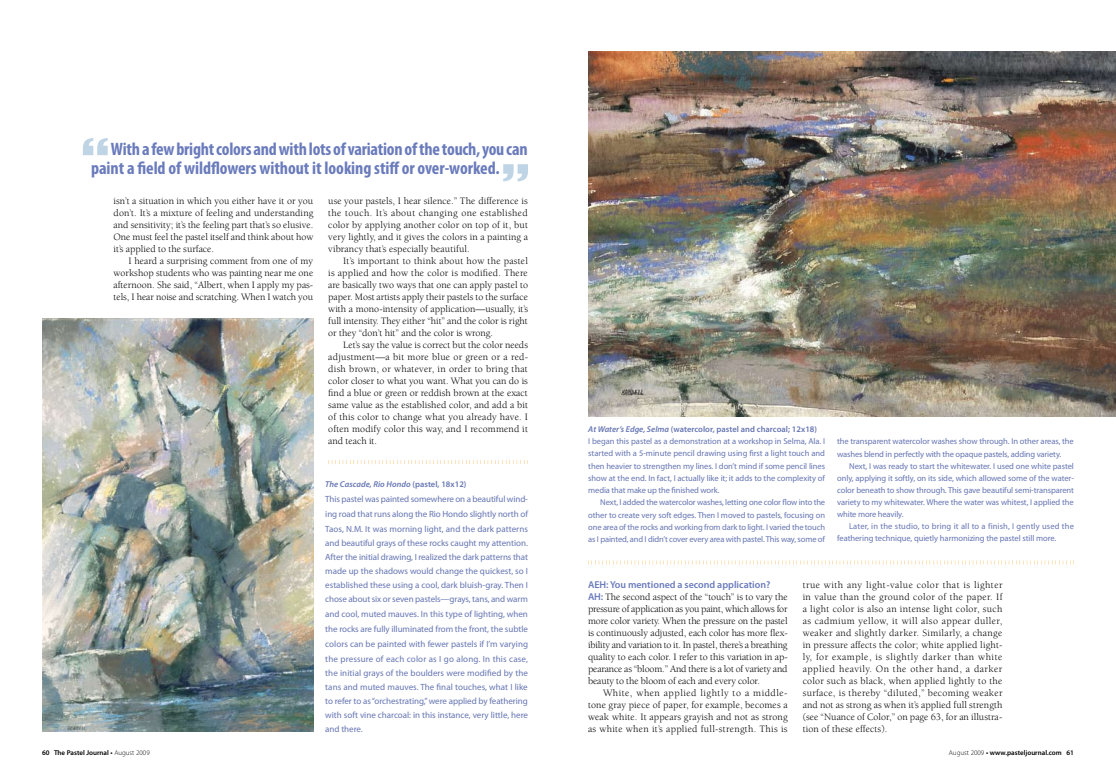
<style>
.page{position:relative;width:1116px;height:774px;background:#fff}
.page>*{position:absolute;margin:0;border:0;box-sizing:border-box;transform-origin:0 0}
.t1{font:700 condensed 18px/19px "Myriad Pro";letter-spacing:-.01em;color:#6a7bbc}
.t2{font:10px/12px "Berkeley Std";color:#000;text-align:justify}
.t3{font:600 10px "Myriad Pro";color:#6a7bbc}
.t4{font:9px/14px "Myriad Pro";color:#6575b3;text-align:justify}
.t5{font:8.5px/12.1px "Myriad Pro";letter-spacing:-.01em;color:#6575b3}
.t6{font:italic 600 8.5px "Myriad Pro";letter-spacing:.005em;color:#6575b3}
.t7{font:600 7px "Myriad Pro";color:#000}
.s1{font-weight:300}
.s2{font-style:normal}
.s3{font-weight:600;font-style:italic}
.s4{font-weight:600}
.s5{font-family:"Myriad Pro";font-weight:600;color:#6a7bbc}
</style>
<div class="page">
<img style="left:588px;top:51px;width:528px;height:366px">
<img style="left:42px;top:318px;width:271px;height:414px">
<svg style="left:83px;top:138px;width:25px;height:17px"></svg>
<svg style="left:503px;top:164px;width:25px;height:17px"></svg>
<svg style="left:328px;top:460px;width:200px;height:4px"></svg>
<svg style="left:588px;top:561px;width:486px;height:4px"></svg>
<h1 class="t1" style="left:91px;top:139px;width:438px;text-indent:20px">With a few bright colors and with lots of variation of the touch, you can paint a field of wildflowers without it looking stiff or over-worked.</h1>
<p class="t2" style="left:114px;top:195px;width:201px">isn’t a situation in which you either have it or you don’t. It’s a mixture of feeling and understanding and sensitivity; it’s the feeling part that’s so elusive.<br>One must feel the pastel itself and think about how it’s applied to the surface.</p>
<p class="t2" style="left:114px;top:255px;width:201px;text-indent:15px">I heard a surprising comment from one of my workshop students who was painting near me one afternoon. She said, “Albert, when I apply my pas&shy;tels, I hear noise and scratching. When I watch you</p>
<p class="t2" style="left:328px;top:195px;width:201px">use your pastels, I hear silence.” The difference is the touch. It’s about changing one established color by applying another color on top of it, but very lightly, and it gives the colors in a painting a vibrancy that’s especially beautiful.</p>
<p class="t2" style="left:328px;top:255px;width:201px;text-indent:15px">It’s important to think about how the pastel is applied and how the color is modified. There are basically two ways that one can apply pastel to paper. Most artists apply their pastels to the surface with a mono-intensity of application—usually, it’s full intensity. They either “hit” and the color is right or they “don’t hit” and the color is wrong.</p>
<p class="t2" style="left:328px;top:339px;width:201px;text-indent:15px">Let’s say the value is correct but the color needs adjustment—a bit more blue or green or a red&shy;dish brown, or whatever, in order to bring that color closer to what you want. What you can do is find a blue or green or reddish brown at the exact same value as the established color, and add a bit of this color to change what you already have. I often modify color this way, and I recommend it and teach it.</p>
<p class="t7" style="left:42px;top:748px;width:109px">60 The Pastel Journal • <span class="s1">August 2009</span></p>
<p class="t6" style="left:325px;top:479px;width:143px">The Cascade, Rio Hondo <span class="s2">(pastel, 18x12)</span></p>
<p class="t4" style="left:325px;top:491px;width:204px;line-height:15px">This pastel was painted somewhere on a beautiful wind&shy;ing road that runs along the Rio Hondo slightly north of Taos, N.M. It was morning light, and the dark patterns</p>
<p class="t4" style="left:325px;top:536px;width:204px">and beautiful grays of these rocks caught my attention.<br>After the initial drawing, I realized the dark patterns that made up the shadows would change the quickest, so I established these using a cool, dark bluish-gray. Then I chose about six or seven pastels—grays, tans, and warm</p>
<p class="t4" style="left:325px;top:606px;width:204px;line-height:15px">and cool, muted mauves. In this type of lighting, when the rocks are fully illuminated from the front, the subtle colors can be painted with fewer pastels if I’m varying the pressure of each color as I go along. In this case,</p>
<p class="t4" style="left:325px;top:666px;width:204px">the initial grays of the boulders were modified by the tans and muted mauves. The final touches, what I like to refer to as “orchestrating,” were applied by feathering with soft vine charcoal: in this instance, very little, here and there.</p>
<p class="t5" style="left:588px;top:423px;width:238px"><span class="s3">At Water’s Edge, Selma</span> <span class="s4">(watercolor, pastel and charcoal; 12x18)<br></span>I began this pastel as a demonstration at a workshop in Selma, Ala. I started with a 5-minute pencil drawing using first a light touch and then heavier to strengthen my lines. I don’t mind if some pencil lines show at the end. In fact, I actually like it; it adds to the complexity of media that make up the finished work.</p>
<p class="t5" style="left:588px;top:496px;width:238px;text-align:justify;text-indent:12px">Next, I added the watercolor washes, letting one color flow into the other to create very soft edges. Then I moved to pastels, focusing on one area of the rocks and working from dark to light. I varied the touch as I painted, and I didn’t cover every area with pastel. This way, some of</p>
<p class="t5" style="left:837px;top:435px;width:238px">the transparent watercolor washes show through. In other areas, the washes blend in perfectly with the opaque pastels, adding variety.</p>
<p class="t5" style="left:837px;top:460px;width:238px;text-align:justify;text-indent:12px">Next, I was ready to start the whitewater. I used one white pastel only, applying it softly, on its side, which allowed some of the water&shy;color beneath to show through. This gave beautiful semi-transparent variety to my whitewater. Where the water was whitest, I applied the white more heavily.</p>
<p class="t5" style="left:837px;top:520px;width:238px;text-indent:12px">Later, in the studio, to bring it all to a finish, I gently used the feathering technique, quietly harmonizing the pastel still more.</p>
<p class="t3" style="left:588px;top:578px;width:184px">AEH: You mentioned a second application?</p>
<p class="t2" style="left:588px;top:591px;width:201px"><span class="s5">AH:</span> The second aspect of the “touch” is to vary the pressure of application as you paint, which allows for more color variety. When the pressure on the pastel is continuously adjusted, each color has more flex&shy;ibility and variation to it. In pastel, there’s a breathing quality to each color. I refer to this variation in ap&shy;pearance as “bloom.” And there is a lot of variety and beauty to the bloom of each and every color.</p>
<p class="t2" style="left:588px;top:687px;width:201px;text-indent:15px">White, when applied lightly to a middle&shy;tone gray piece of paper, for example, becomes a weak white. It appears grayish and not as strong as white when it’s applied full-strength. This is</p>
<p class="t2" style="left:803px;top:579px;width:201px">true with any light-value color that is lighter in value than the ground color of the paper. If a light color is also an intense light color, such as cadmium yellow, it will also appear duller, weaker and slightly darker. Similarly, a change in pressure affects the color; white applied light&shy;ly, for example, is slightly darker than white applied heavily. On the other hand, a darker color such as black, when applied lightly to the surface, is thereby “diluted,” becoming weaker and not as strong as when it’s applied full strength (see “Nuance of Color,” on page 63, for an illustra&shy;tion of these effects).</p>
<p class="t7" style="left:949px;top:748px;width:127px"><span class="s1">August 2009</span> • www.pasteljournal.com 61</p>
</div>
